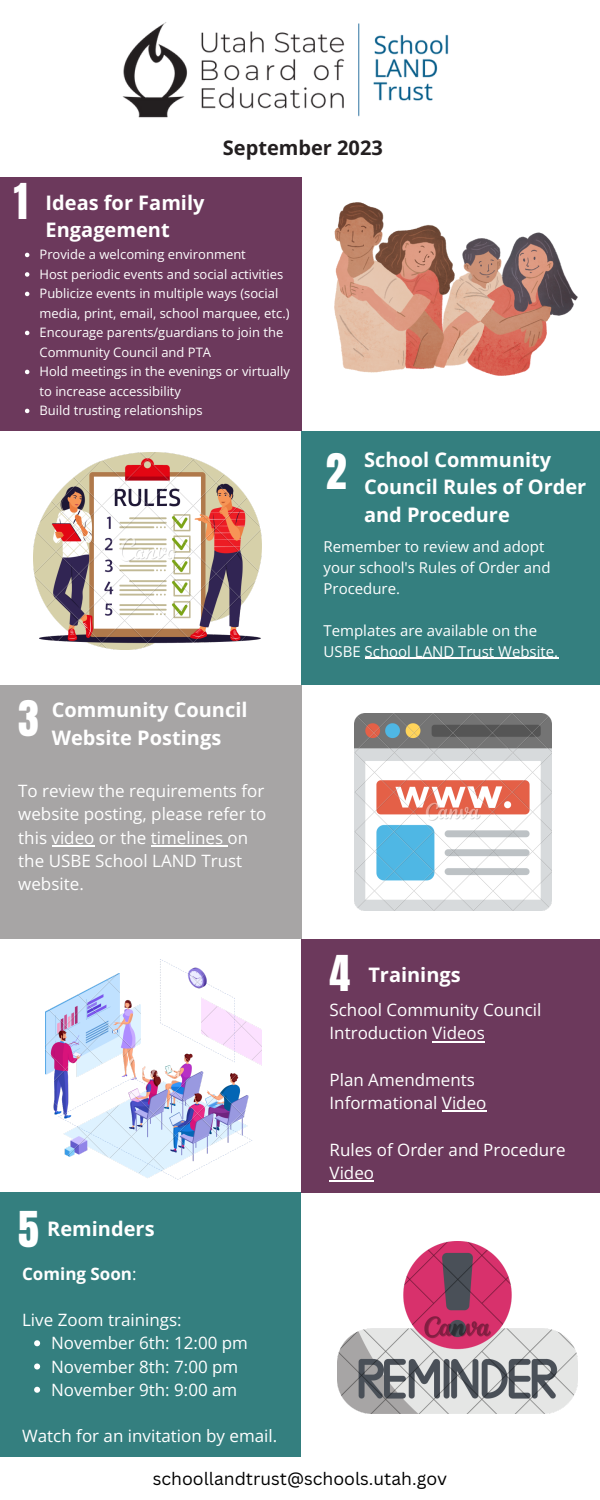
<style>
.page{position:relative;width:600px;height:1500px;background:#fff}
.page>*{position:absolute;margin:0;border:0;box-sizing:border-box;transform-origin:0 0}
.t1{font:42px "Anton";color:#fff}
.t2{font:700 20px/27.8px "Open Sans";color:#fff}
.t3{font:700 20px "Open Sans";color:#231f20}
.t4{font:17.5px "Canva Sans";color:#000}
.t5{font:17px/23.2px "Open Sans";color:#fff}
.t6{font:700 17px "Open Sans";color:#fff}
.t7{font:15px/21px "Open Sans";color:#fff}
.t8{font:13px/19.5px "Open Sans";color:#fff}
.s1{font-weight:400}
</style>
<div class="page">
<div style="left:0;top:178px;width:301px;height:253px;background:#6c395c"></div>
<div style="left:0;top:685px;width:301px;height:254px;background:#a7a5a5"></div>
<div style="left:0;top:1193px;width:301px;height:264px;background:#347f7f"></div>
<div style="left:301px;top:431px;width:299px;height:254px;background:#347f7f"></div>
<div style="left:301px;top:939px;width:299px;height:254px;background:#6c395c"></div>
<img style="left:122px;top:22px;width:327px;height:96px">
<img style="left:335px;top:203px;width:242px;height:172px">
<img style="left:33px;top:453px;width:229px;height:197px">
<img style="left:337px;top:1241px;width:240px;height:173px">
<img style="left:355px;top:713px;width:197px;height:197px">
<img style="left:46px;top:960px;width:216px;height:220px">
<svg style="left:25px;top:253px;width:4px;height:4px"></svg>
<svg style="left:25px;top:272px;width:4px;height:5px"></svg>
<svg style="left:25px;top:292px;width:4px;height:4px"></svg>
<svg style="left:25px;top:331px;width:4px;height:4px"></svg>
<svg style="left:25px;top:370px;width:4px;height:4px"></svg>
<svg style="left:25px;top:409px;width:4px;height:4px"></svg>
<hr style="left:365px;top:658px;width:193px;height:1px;background:#fff">
<hr style="left:52px;top:845px;width:42px;height:2px;background:#fff">
<hr style="left:151px;top:845px;width:77px;height:2px;background:#fff">
<hr style="left:432px;top:1041px;width:53px;height:1px;background:#fff">
<hr style="left:442px;top:1111px;width:44px;height:1px;background:#fff">
<hr style="left:330px;top:1180px;width:44px;height:2px;background:#fff">
<svg style="left:34px;top:1340px;width:6px;height:6px"></svg>
<svg style="left:34px;top:1364px;width:6px;height:6px"></svg>
<svg style="left:34px;top:1387px;width:6px;height:6px"></svg>
<p class="t1" style="left:14px;top:171px;width:15px">1</p>
<p class="t2" style="left:46px;top:188px;width:160px">Ideas for Family<br>Engagement</p>
<p class="t3" style="left:223px;top:134px;width:161px">September 2023</p>
<p class="t8" style="left:40px;top:245px;width:208px">Provide a welcoming environment</p>
<p class="t8" style="left:40px;top:264px;width:245px">Host periodic events and social activities</p>
<p class="t8" style="left:40px;top:284px;width:252px">Publicize events in multiple ways (social media, print, email, school marquee, etc.)</p>
<p class="t8" style="left:40px;top:323px;width:245px">Encourage parents/guardians to join the<br>Community Council and PTA</p>
<p class="t8" style="left:40px;top:362px;width:252px">Hold meetings in the evenings or virtually to increase accessibility</p>
<p class="t8" style="left:40px;top:401px;width:165px">Build trusting relationships</p>
<p class="t1" style="left:326px;top:441px;width:22px">2</p>
<p class="t2" style="left:364px;top:445px;width:224px">School Community<br>Council Rules of Order and Procedure</p>
<p class="t7" style="left:324px;top:536px;width:229px">Remember to review and adopt your school's Rules of Order and<br>Procedure.</p>
<p class="t7" style="left:324px;top:620px;width:236px">Templates are available on the<br>USBE School LAND Trust Website.</p>
<p class="t1" style="left:18px;top:688px;width:22px">3</p>
<p class="t2" style="left:52px;top:696px;width:197px">Community Council<br>Website Postings</p>
<p class="t5" style="left:18px;top:779px;width:250px">To review the requirements for website posting, please refer to this video or the timelines on the USBE School LAND Trust website.</p>
<p class="t1" style="left:18px;top:1199px;width:22px">5</p>
<p class="t2" style="left:47px;top:1215px;width:109px">Reminders</p>
<p class="t6" style="left:22px;top:1261px;width:116px">Coming Soon<span class="s1">:</span></p>
<p class="t5" style="left:22px;top:1308px;width:161px">Live Zoom trainings:</p>
<p class="t5" style="left:51px;top:1331px;width:199px">November 6th: 12:00 pm</p>
<p class="t5" style="left:51px;top:1354px;width:189px">November 8th: 7:00 pm</p>
<p class="t5" style="left:51px;top:1378px;width:188px">November 9th: 9:00 am</p>
<p class="t5" style="left:22px;top:1424px;width:257px">Watch for an invitation by email.</p>
<p class="t1" style="left:330px;top:944px;width:22px">4</p>
<p class="t2" style="left:368px;top:961px;width:94px">Trainings</p>
<p class="t5" style="left:330px;top:998px;width:214px">School Community Council<br>Introduction Videos</p>
<p class="t5" style="left:330px;top:1068px;width:158px">Plan Amendments<br>Informational Video</p>
<p class="t5" style="left:330px;top:1137px;width:238px">Rules of Order and Procedure<br>Video</p>
<p class="t4" style="left:153px;top:1466px;width:296px">schoollandtrust@schools.utah.gov</p>
</div>
